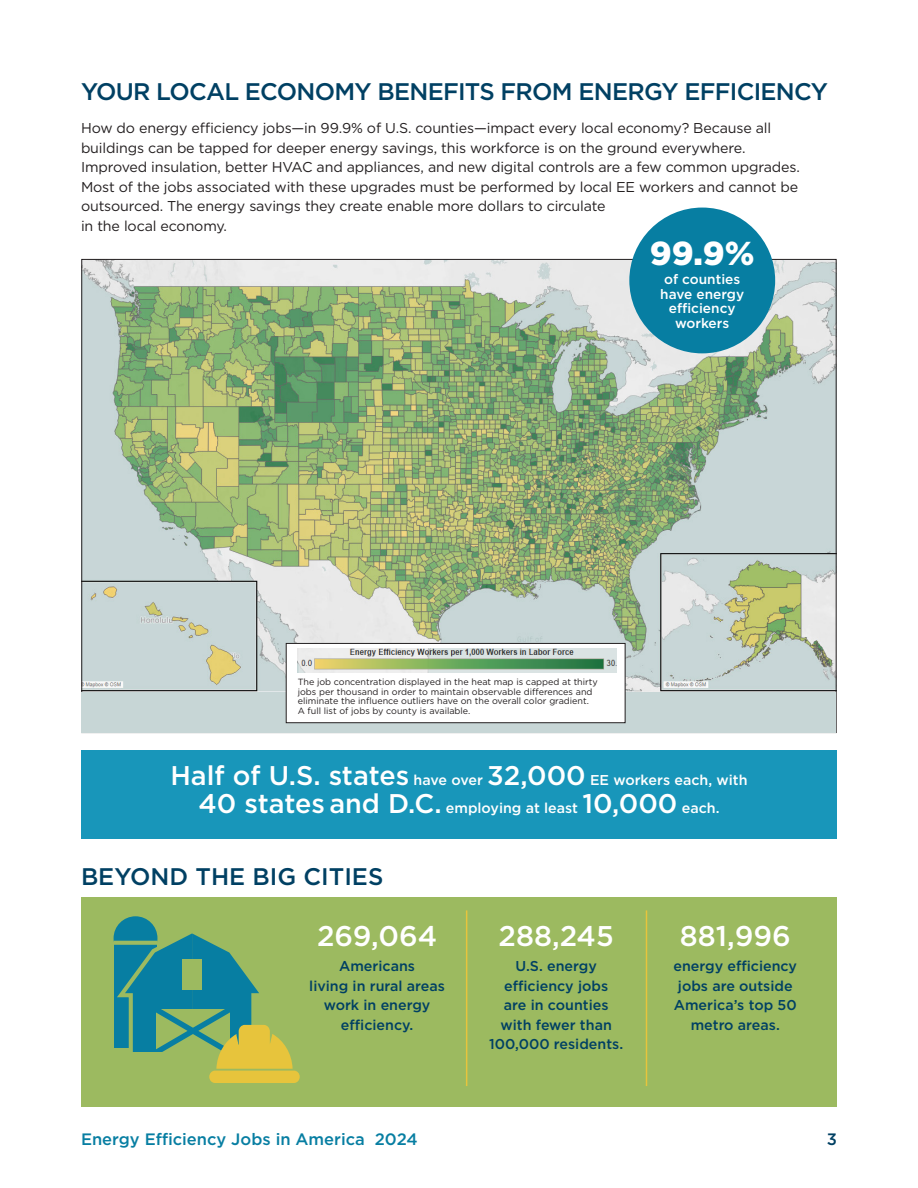
<style>
.page{position:relative;width:918px;height:1188px;background:#fff}
.page>*{position:absolute;margin:0;border:0;box-sizing:border-box;transform-origin:0 0}
.t1{font:900 33.15px "Gotham";color:#fff}
.Body{font:500 28.5px "Gotham";color:#fff}
.Body-2{font:500 27px "Gotham";color:#fff}
.Subhead{font:500 24px "Gotham";letter-spacing:-.03em;color:#004063}
.Subhead-2{font:500 24px "Gotham";color:#004063}
.t2{font:500 16.5px "Gotham";color:#077ea2}
.t3{font:500 16.5px "Gotham";color:#004063}
.Body-3{font:14.25px/19.5px "Gotham";letter-spacing:-.01em;color:#231f20}
.Body-4{font:500 14.25px/19.5px "Gotham";color:#004063;text-align:center}
.Body-5{font:500 14.25px "Gotham";color:#fff}
.t4{font:500 13.65px/14.5px "Gotham";color:#fff;text-align:center}
.Footnote{font:9px/9.8px "Gotham";color:#231f20}
.s1{font-size:27px}
.s2{font-size:14.25px}
</style>
<div class="page">
<div style="left:81px;top:897px;width:756px;height:209px;background:#9cba60"></div>
<img style="left:83px;top:261px;width:752px;height:431px">
<div style="left:82px;top:692px;width:754px;height:41px;background:#c7d6d6"></div>
<div style="left:286px;top:643px;width:339px;height:80px;background:#fff"></div>
<div style="left:286px;top:643px;width:340px;height:80px;border:1px solid #231f20"></div>
<img style="left:298px;top:649px;width:319px;height:23px">
<div style="left:629px;top:208px;width:146px;height:145px;background:#077ea2;border-radius:50%"></div>
<hr style="left:466px;top:910px;width:1px;height:176px;background:#e7c43c">
<hr style="left:646px;top:910px;width:1px;height:176px;background:#e7c43c">
<div style="left:81px;top:750px;width:756px;height:89px;background:#1896ba"></div>
<div style="left:114px;top:916px;width:43px;height:44px;background:#077ea2;border-radius:50%"></div>
<svg style="left:113px;top:923px;width:180px;height:146px"></svg>
<div style="left:209px;top:1071px;width:91px;height:12px;background:#e7c43c;border-radius:6px"></div>
<div style="left:239px;top:1025px;width:31px;height:39px;background:#e7c43c;border-radius:6px"></div>
<p class="Subhead" style="left:81px;top:76px;width:749px">YOUR LOCAL ECONOMY BENEFITS FROM ENERGY EFFICIENCY</p>
<p class="Body-3" style="left:81px;top:118px;width:720px">How do energy efficiency jobs—in 99.9% of U.S. counties—impact every local economy? Because all buildings can be tapped for deeper energy savings, this workforce is on the ground everywhere.<br>Improved insulation, better HVAC and appliances, and new digital controls are a few common upgrades.<br>Most of the jobs associated with these upgrades must be performed by local EE workers and cannot be outsourced. The energy savings they create enable more dollars to circulate<br>in the local economy.</p>
<p class="t1" style="left:650px;top:230px;width:106px">99.9%</p>
<p class="t4" style="left:660px;top:272px;width:85px">of counties have energy efficiency workers</p>
<p class="Footnote" style="left:298px;top:677px;width:302px">The job concentration displayed in the heat map is capped at thirty jobs per thousand in order to maintain observable differences and eliminate the influence outliers have on the overall color gradient.<br>A full list of jobs by county is available.</p>
<p class="Body-5" style="left:170px;top:771px;width:579px"><span class="s1">Half of U.S. states</span> have over <span class="s1">32,000</span> EE workers each, with</p>
<p class="Body-2" style="left:198px;top:786px;width:523px">40 states and D.C. <span class="s2">employing at least</span> 10,000 <span class="s2">each.</span></p>
<p class="Subhead-2" style="left:81px;top:861px;width:304px">BEYOND THE BIG CITIES</p>
<p class="Body" style="left:317px;top:917px;width:122px">269,064</p>
<p class="Body-4" style="left:309px;top:956px;width:137px">Americans<br>living in rural areas work in energy efficiency.</p>
<p class="Body" style="left:499px;top:917px;width:117px">288,245</p>
<p class="Body-4" style="left:489px;top:956px;width:136px">U.S. energy efficiency jobs<br>are in counties with fewer than<br>100,000 residents.</p>
<p class="Body" style="left:680px;top:917px;width:112px">881,996</p>
<p class="Body-4" style="left:673px;top:956px;width:125px">energy efficiency jobs are outside<br>America’s top 50 metro areas.</p>
<p class="t2" style="left:81px;top:1128px;width:338px">Energy Efficiency Jobs in America 2024</p>
<p class="t3" style="left:827px;top:1128px;width:12px">3</p>
</div>
